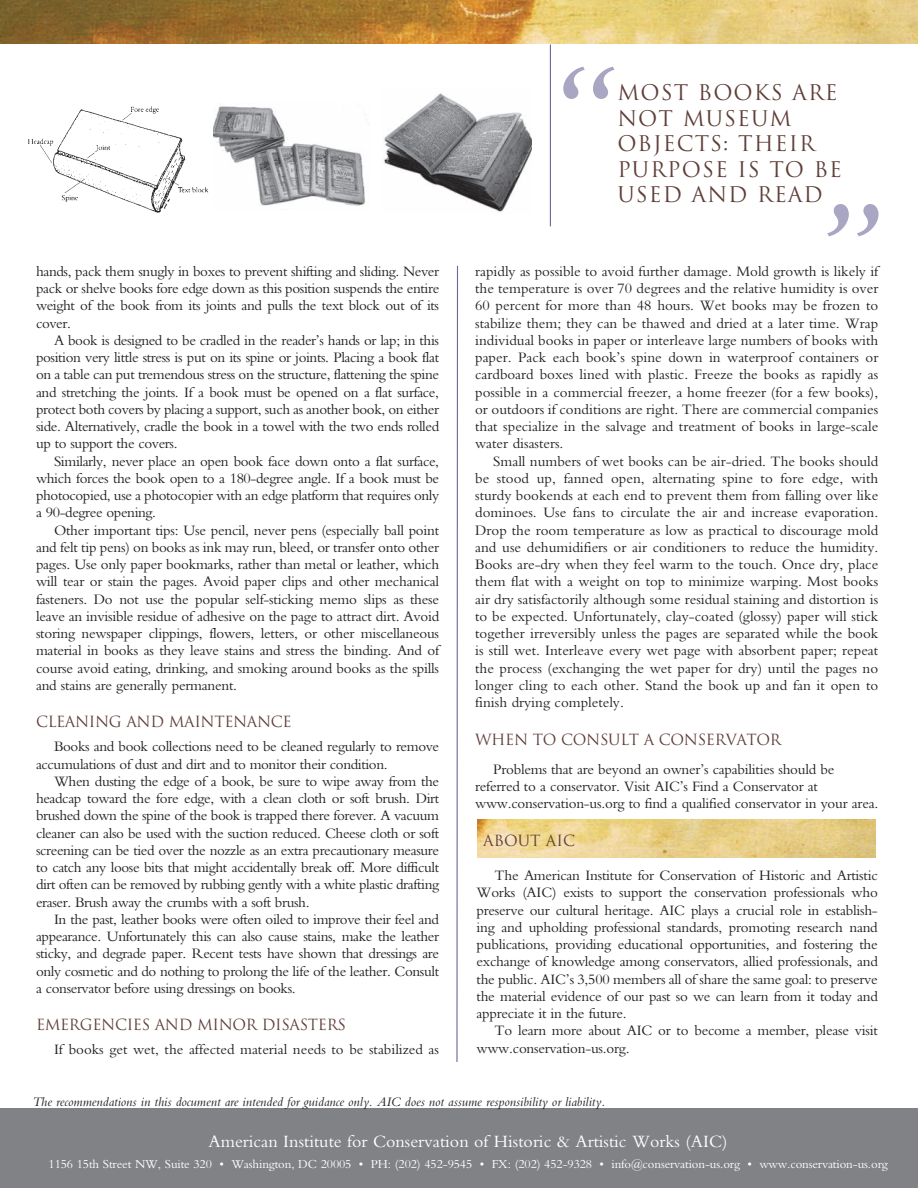
<style>
.page{position:relative;width:918px;height:1188px;background:#fff}
.page>*{position:absolute;margin:0;border:0;box-sizing:border-box;transform-origin:0 0}
.t1{font:italic 700 108px "Bembo";color:#a9a6c4}
.t2{font:21px/25.5px "Trajan";letter-spacing:.05em;color:#5f3e38}
.t3{font:18px "Bembo";color:#fff}
.t4{font:15px/17.2px "Bembo";letter-spacing:-.015em;color:#231f20;text-align:justify}
.t5{font:15px "Trajan";letter-spacing:-.025em;color:#5f3e38}
.t6{font:15px "Trajan";color:#5f3e38}
.t7{font:italic 13.5px "Bembo";color:#231f20}
.t8{font:12.75px "Bembo";letter-spacing:-.01em;color:#fff}
</style>
<div class="page">
<div style="left:0;top:1109px;width:918px;height:79px;background:#808285"></div>
<img style="left:213px;top:106px;width:153px;height:100px">
<img style="left:0;top:0;width:918px;height:43px">
<hr style="left:550px;top:45px;width:1px;height:181px;background:#6f6996">
<img style="left:384px;top:93px;width:148px;height:119px">
<img style="left:28px;top:106px;width:181px;height:107px">
<svg style="left:456px;top:265px;width:2px;height:797px;background:#adaac3"></svg>
<img style="left:478px;top:819px;width:398px;height:38px">
<p class="t4" style="left:36px;top:262px;width:405px">hands, pack them snugly in boxes to prevent shifting and sliding. Never pack or shelve books fore edge down as this position suspends the entire weight of the book from its joints and pulls the text block out of its cover.</p>
<p class="t4" style="left:36px;top:331px;width:405px;text-indent:18px">A book is designed to be cradled in the reader’s hands or lap; in this position very little stress is put on its spine or joints. Placing a book flat on a table can put tremendous stress on the structure, flattening the spine and stretching the joints. If a book must be opened on a flat surface, protect both covers by placing a support, such as another book, on either side. Alternatively, cradle the book in a towel with the two ends rolled up to support the covers.</p>
<p class="t4" style="left:36px;top:452px;width:405px;text-indent:18px">Similarly, never place an open book face down onto a flat surface, which forces the book open to a 180-degree angle. If a book must be photocopied, use a photocopier with an edge platform that requires only a 90-degree opening.</p>
<p class="t4" style="left:36px;top:521px;width:405px;text-indent:18px">Other important tips: Use pencil, never pens (especially ball point and felt tip pens) on books as ink may run, bleed, or transfer onto other pages. Use only paper bookmarks, rather than metal or leather, which will tear or stain the pages. Avoid paper clips and other mechanical fasteners. Do not use the popular self-sticking memo slips as these leave an invisible residue of adhesive on the page to attract dirt. Avoid storing newspaper clippings, flowers, letters, or other miscellaneous material in books as they leave stains and stress the binding. And of course avoid eating, drinking, and smoking around books as the spills and stains are generally permanent.</p>
<p class="t5" style="left:36px;top:713px;width:257px">CLEANING AND MAINTENANCE</p>
<p class="t4" style="left:36px;top:738px;width:405px;text-indent:18px">Books and book collections need to be cleaned regularly to remove accumulations of dust and dirt and to monitor their condition.</p>
<p class="t4" style="left:36px;top:772px;width:405px;text-indent:18px">When dusting the edge of a book, be sure to wipe away from the headcap toward the fore edge, with a clean cloth or soft brush. Dirt brushed down the spine of the book is trapped there forever. A vacuum cleaner can also be used with the suction reduced. Cheese cloth or soft screening can be tied over the nozzle as an extra precautionary measure to catch any loose bits that might accidentally break off. More difficult dirt often can be removed by rubbing gently with a white plastic drafting eraser. Brush away the crumbs with a soft brush.</p>
<p class="t4" style="left:36px;top:910px;width:405px;text-indent:18px">In the past, leather books were often oiled to improve their feel and appearance. Unfortunately this can also cause stains, make the leather sticky, and degrade paper. Recent tests have shown that dressings are only cosmetic and do nothing to prolong the life of the leather. Consult a conservator before using dressings on books.</p>
<p class="t5" style="left:36px;top:1016px;width:312px">EMERGENCIES AND MINOR DISASTERS</p>
<p class="t4" style="left:54px;top:1041px;width:387px">If books get wet, the affected material needs to be stabilized as</p>
<h1 class="t1" style="left:546px;top:42px;width:67px">“</h1>
<h2 class="t2" style="left:617px;top:80px;width:226px">MOST BOOKS ARE<br>NOT MUSEUM<br>OBJECTS: THEIR<br>PURPOSE IS TO BE<br>USED AND READ</h2>
<h1 class="t1" style="left:815px;top:180px;width:67px">”</h1>
<p class="t4" style="left:475px;top:262px;width:405px">rapidly as possible to avoid further damage. Mold growth is likely if the temperature is over 70 degrees and the relative humidity is over 60 percent for more than 48 hours. Wet books may be frozen to stabilize them; they can be thawed and dried at a later time. Wrap individual books in paper or interleave large numbers of books with paper. Pack each book’s spine down in waterproof containers or cardboard boxes lined with plastic. Freeze the books as rapidly as possible in a commercial freezer, a home freezer (for a few books), or outdoors if conditions are right. There are commercial companies that specialize in the salvage and treatment of books in large-scale water disasters.</p>
<p class="t4" style="left:475px;top:452px;width:405px;text-indent:18px">Small numbers of wet books can be air-dried. The books should be stood up, fanned open, alternating spine to fore edge, with sturdy bookends at each end to prevent them from falling over like dominoes. Use fans to circulate the air and increase evaporation.<br>Drop the room temperature as low as practical to discourage mold and use dehumidifiers or air conditioners to reduce the humidity.<br>Books are-dry when they feel warm to the touch. Once dry, place them flat with a weight on top to minimize warping. Most books air dry satisfactorily although some residual staining and distortion is to be expected. Unfortunately, clay-coated (glossy) paper will stick together irreversibly unless the pages are separated while the book is still wet. Interleave every wet page with absorbent paper; repeat the process (exchanging the wet paper for dry) until the pages no longer cling to each other. Stand the book up and fan it open to finish drying completely.</p>
<p class="t5" style="left:475px;top:730px;width:308px">WHEN TO CONSULT A CONSERVATOR</p>
<p class="t4" style="left:475px;top:760px;width:405px;text-align:left;text-indent:18px">Problems that are beyond an owner’s capabilities should be referred to a conservator. Visit AIC’s Find a Conservator at www.conservation-us.org to find a qualified conservator in your area.</p>
<p class="t6" style="left:483px;top:831px;width:93px">ABOUT AIC</p>
<p class="t4" style="left:477px;top:867px;width:403px;text-indent:18px">The American Institute for Conservation of Historic and Artistic Works (AIC) exists to support the conservation professionals who preserve our cultural heritage. AIC plays a crucial role in establish&shy;ing and upholding professional standards, promoting research nand publications, providing educational opportunities, and fostering the exchange of knowledge among conservators, allied professionals, and the public. AIC’s 3,500 members all of share the same goal: to preserve the material evidence of our past so we can learn from it today and appreciate it in the future.</p>
<p class="t4" style="left:477px;top:1022px;width:403px;text-indent:18px">To learn more about AIC or to become a member, please visit www.conservation-us.org.</p>
<p class="t7" style="left:32px;top:1094px;width:574px">The recommendations in this document are intended for guidance only. AIC does not assume responsibility or liability.</p>
<p class="t3" style="left:209px;top:1130px;width:521px">American Institute for Conservation of Historic &amp; Artistic Works (AIC)</p>
<p class="t8" style="left:49px;top:1156px;width:841px">1156 15th Street NW, Suite 320 • Washington, DC 20005 • PH: (202) 452-9545 • FX: (202) 452-9328 • info@conservation-us.org • www.conservation-us.org</p>
</div>
